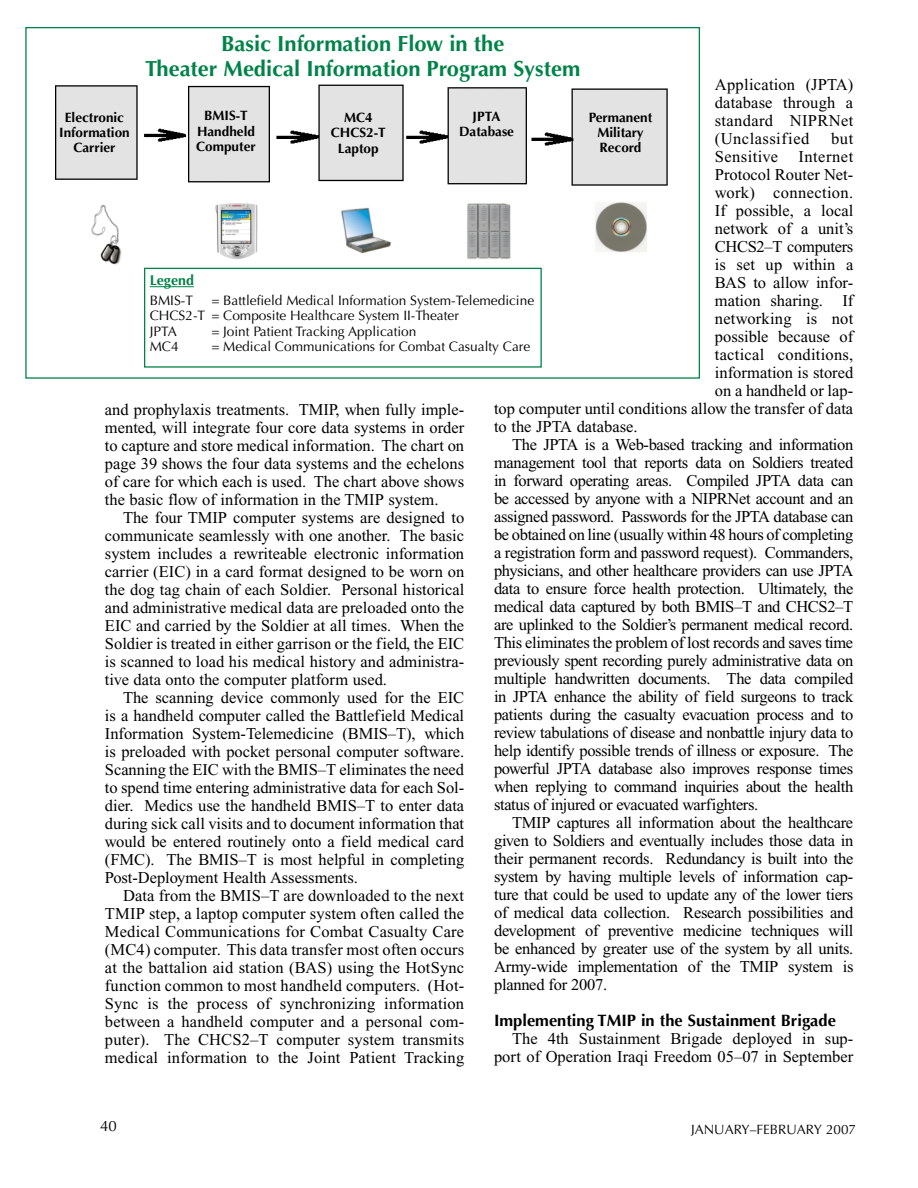
<style>
.page{position:relative;width:918px;height:1188px;background:#fff}
.page>*{position:absolute;margin:0;border:0;box-sizing:border-box;transform-origin:0 0}
.t1{font:700 21.9px/24.5px "Optima";color:#008348;text-align:center}
.t2{font:16.5px/18px "Times New Roman";letter-spacing:-.02em;color:#000;text-align:justify}
.t3{font:16.5px/18px "Times New Roman";color:#000;text-align:right}
.t4{font:700 16.5px "Optima";color:#000}
.t5{font:16.5px "Times New Roman";letter-spacing:.015em;color:#000}
.t6{font:16.5px "Times New Roman";letter-spacing:.025em;color:#000}
.t7{font:16.5px "Times New Roman";letter-spacing:.02em;color:#000}
.t8{font:16.5px "Times New Roman";letter-spacing:.005em;color:#000}
.t9{font:15px "Optima";color:#000}
.t10{font:700 14.25px "Optima";color:#008348}
.t11{font:13.65px/15.5px "Optima";color:#000}
.t12{font:700 13.5px/15.5px "Optima";color:#000;text-align:center}
.t13{font:13.5px "Optima";color:#000}
</style>
<div class="page">
<img style="left:55px;top:84px;width:613px;height:204px">
<div style="left:144px;top:268px;width:398px;height:100px;border:1px solid #008348"></div>
<hr style="left:150px;top:286px;width:44px;height:1px;background:#008348">
<h1 class="t1" style="left:145px;top:32px;width:437px">Basic Information Flow in the<br>Theater Medical Information Program System</h1>
<p class="t2" style="left:715px;top:75px;width:140px">Application (JPTA) database through a standard NIPRNet (Unclassified</p>
<p class="t12" style="left:59px;top:109px;width:72px">Electronic<br>Information<br>Carrier</p>
<p class="t12" style="left:196px;top:108px;width:61px">BMIS-T<br>Handheld<br>Computer</p>
<p class="t12" style="left:331px;top:110px;width:56px">MC4<br>CHCS2-T<br>Laptop</p>
<p class="t12" style="left:459px;top:108px;width:56px">JPTA<br>Database</p>
<p class="t12" style="left:589px;top:109px;width:65px">Permanent<br>Military<br>Record</p>
<p class="t2" style="left:831px;top:129px;width:24px">but</p>
<p class="t6" style="left:715px;top:147px;width:140px">Sensitive Internet</p>
<p class="t3" style="left:715px;top:165px;width:140px">Protocol Router Net-</p>
<p class="t7" style="left:715px;top:183px;width:140px">work) connection.</p>
<p class="t3" style="left:715px;top:201px;width:140px">If possible, a local</p>
<p class="t3" style="left:715px;top:219px;width:140px">network of a unit’s</p>
<p class="t2" style="left:715px;top:237px;width:140px">CHCS2–T computers</p>
<p class="t8" style="left:715px;top:255px;width:140px">is set up within a</p>
<p class="t3" style="left:715px;top:273px;width:140px">BAS to allow infor-</p>
<p class="t3" style="left:715px;top:291px;width:140px">mation sharing. If</p>
<p class="t5" style="left:715px;top:309px;width:140px">networking is not</p>
<p class="t3" style="left:715px;top:327px;width:140px">possible because of</p>
<p class="t5" style="left:715px;top:345px;width:140px">tactical conditions,</p>
<p class="t3" style="left:715px;top:363px;width:140px">information is stored</p>
<p class="t3" style="left:715px;top:381px;width:140px">on a handheld or lap-</p>
<p class="t3" style="left:494px;top:399px;width:361px">top computer until conditions allow the transfer of data</p>
<p class="t3" style="left:494px;top:417px;width:145px">to the JPTA database.</p>
<p class="t2" style="left:512px;top:435px;width:343px">The JPTA is a Web-based tracking and information</p>
<p class="t2" style="left:494px;top:453px;width:361px">management tool that reports data on Soldiers treated</p>
<p class="t2" style="left:494px;top:471px;width:361px">in forward operating areas. Compiled JPTA data can</p>
<p class="t2" style="left:494px;top:489px;width:361px">be accessed by anyone with a NIPRNet account and an</p>
<p class="t2" style="left:494px;top:507px;width:361px">assigned password. Passwords for the JPTA database can</p>
<p class="t2" style="left:494px;top:525px;width:361px">be obtained on line (usually within 48 hours of completing</p>
<p class="t2" style="left:494px;top:543px;width:361px">a registration form and password request). Commanders,</p>
<p class="t2" style="left:494px;top:561px;width:361px">physicians, and other healthcare providers can use JPTA</p>
<p class="t2" style="left:494px;top:579px;width:361px">data to ensure force health protection. Ultimately, the</p>
<p class="t2" style="left:494px;top:597px;width:361px">medical data captured by both BMIS–T and CHCS2–T</p>
<p class="t2" style="left:494px;top:615px;width:361px">are uplinked to the Soldier’s permanent medical record.</p>
<p class="t2" style="left:494px;top:633px;width:361px">This eliminates the problem of lost records and saves time</p>
<p class="t2" style="left:494px;top:651px;width:361px">previously spent recording purely administrative data on</p>
<p class="t2" style="left:494px;top:669px;width:361px">multiple handwritten documents. The data compiled</p>
<p class="t2" style="left:494px;top:687px;width:361px">in JPTA enhance the ability of field surgeons to track</p>
<p class="t2" style="left:494px;top:705px;width:361px">patients during the casualty evacuation process and to</p>
<p class="t2" style="left:494px;top:723px;width:361px">review tabulations of disease and nonbattle injury data to</p>
<p class="t2" style="left:494px;top:741px;width:361px">help identify possible trends of illness or exposure. The</p>
<p class="t2" style="left:494px;top:759px;width:361px">powerful JPTA database also improves response times</p>
<p class="t2" style="left:494px;top:777px;width:361px">when replying to command inquiries about the health</p>
<p class="t2" style="left:494px;top:795px;width:266px">status of injured or evacuated warfighters.</p>
<p class="t2" style="left:512px;top:813px;width:343px">TMIP captures all information about the healthcare</p>
<p class="t2" style="left:494px;top:831px;width:361px">given to Soldiers and eventually includes those data in</p>
<p class="t2" style="left:494px;top:849px;width:361px">their permanent records. Redundancy is built into the</p>
<p class="t2" style="left:494px;top:867px;width:361px">system by having multiple levels of information cap-</p>
<p class="t2" style="left:494px;top:885px;width:361px">ture that could be used to update any of the lower tiers</p>
<p class="t2" style="left:494px;top:903px;width:361px">of medical data collection. Research possibilities and</p>
<p class="t2" style="left:494px;top:921px;width:361px">development of preventive medicine techniques will</p>
<p class="t2" style="left:494px;top:939px;width:361px">be enhanced by greater use of the system by all units.</p>
<p class="t2" style="left:494px;top:957px;width:361px">Army-wide implementation of the TMIP system is</p>
<p class="t2" style="left:494px;top:975px;width:115px">planned for 2007.</p>
<p class="t4" style="left:494px;top:1011px;width:343px">Implementing TMIP in the Sustainment Brigade</p>
<p class="t3" style="left:494px;top:1029px;width:361px">The 4th Sustainment Brigade deployed in sup&shy;port of Operation Iraqi Freedom 05–07 in September</p>
<p class="t10" style="left:150px;top:272px;width:46px">Legend</p>
<p class="t11" style="left:150px;top:293px;width:45px">BMIS-T</p>
<p class="t11" style="left:150px;top:293px;width:386px;text-indent:62px">= Battlefield Medical Information System-Telemedicine<br>CHCS2-T = Composite Healthcare System II-Theater<br>JPTA</p>
<p class="t11" style="left:212px;top:323px;width:206px">= Joint Patient Tracking Application</p>
<p class="t11" style="left:150px;top:339px;width:30px">MC4</p>
<p class="t11" style="left:212px;top:339px;width:320px">= Medical Communications for Combat Casualty Care</p>
<p class="t2" style="left:105px;top:401px;width:361px">and prophylaxis treatments. TMIP, when fully imple&shy;mented, will integrate four core data systems in order to capture and store medical information. The chart on page 39 shows the four data systems and the echelons of care for which each is used. The chart above shows the basic flow of information in the TMIP system.</p>
<p class="t2" style="left:105px;top:509px;width:361px;text-indent:18px">The four TMIP computer systems are designed to communicate seamlessly with one another. The basic system includes a rewriteable electronic information carrier (EIC) in a card format designed to be worn on the dog tag chain of each Soldier. Personal historical and administrative medical data are preloaded onto the EIC and carried by the Soldier at all times. When the Soldier is treated in either garrison or the field, the EIC is scanned to load his medical history and administra&shy;tive data onto the computer platform used.</p>
<p class="t2" style="left:105px;top:689px;width:361px;text-indent:18px">The scanning device commonly used for the EIC is a handheld computer called the Battlefield Medical Information System-Telemedicine (BMIS–T), which is preloaded with pocket personal computer software.<br>Scanning the EIC with the BMIS–T eliminates the need to spend time entering administrative data for each Sol&shy;dier. Medics use the handheld BMIS–T to enter data during sick call visits and to document information that would be entered routinely onto a field medical card (FMC). The BMIS–T is most helpful in completing Post-Deployment Health Assessments.</p>
<p class="t2" style="left:105px;top:887px;width:361px;text-indent:18px">Data from the BMIS–T are downloaded to the next TMIP step, a laptop computer system often called the Medical Communications for Combat Casualty Care (MC4) computer. This data transfer most often occurs at the battalion aid station (BAS) using the HotSync function common to most handheld computers. (Hot-Sync is the process of synchronizing information between a handheld computer and a personal com&shy;puter). The CHCS2–T computer system transmits medical information to the Joint Patient Tracking</p>
<p class="t9" style="left:100px;top:1117px;width:18px">40</p>
<p class="t13" style="left:691px;top:1121px;width:166px">JANUARY–FEBRUARY 2007</p>
</div>
